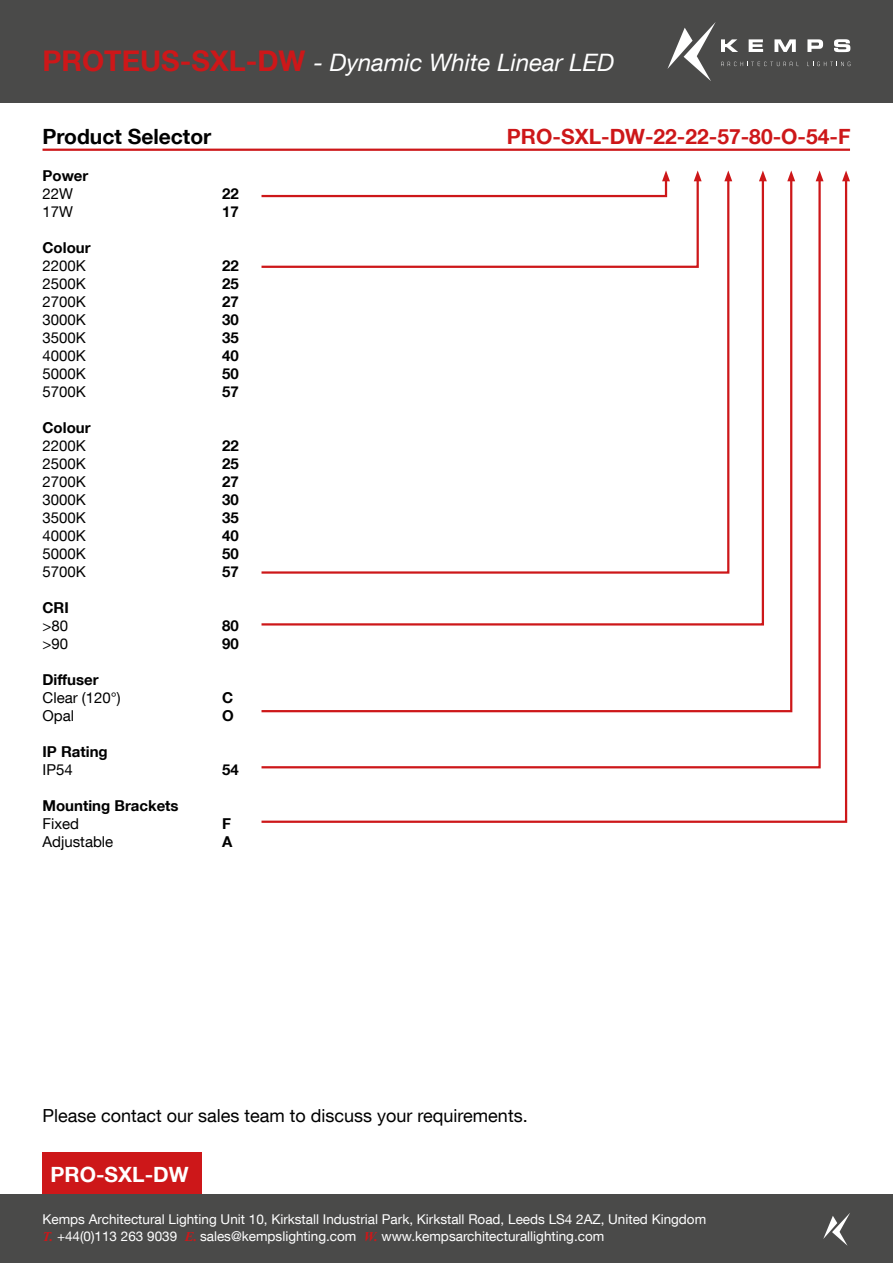
<style>
.page{position:relative;width:893px;height:1263px;background:#fff}
.page>*{position:absolute;margin:0;border:0;box-sizing:border-box;transform-origin:0 0}
.t1{font:italic 24px "Helvetica Neue LT Com";color:#fff}
.t2{font:700 21px "Helvetica Neue LT Com";color:#cd1719}
.t3{font:700 21px "Helvetica Neue LT Com";color:#000}
.t4{font:700 21px "Helvetica Neue LT Com";color:#fff}
.t5{font:18px "Helvetica Neue LT Com";color:#000}
.t6{font:15px "Helvetica Neue LT Com";color:#000}
.t7{font:700 15px "Helvetica Neue LT Com";color:#000}
.t8{font:13.5px/16.2px "Helvetica Neue LT Com";color:#fff}
.s1{font-weight:700;font-style:normal;font-size:28.5px;color:#cd1719}
.s2{font-family:"Times New Roman";font-weight:700;font-style:italic;color:#cd1719}
</style>
<div class="page">
<div style="left:43px;top:1152px;width:159px;height:44px;background:#cd1719"></div>
<div style="left:0;top:0;width:893px;height:102px;background:#4a4a49"></div>
<div style="left:0;top:1194px;width:893px;height:69px;background:#4a4a49"></div>
<svg style="left:823px;top:1213px;width:27px;height:33px"></svg>
<svg style="left:807px;top:39px;width:16px;height:13px"></svg>
<svg style="left:834px;top:39px;width:16px;height:13px"></svg>
<svg style="left:667px;top:22px;width:131px;height:59px"></svg>
<svg style="left:807px;top:62px;width:43px;height:4px"></svg>
<hr style="left:43px;top:149px;width:807px;height:2px;background:#cd1719">
<svg style="left:760px;top:170px;width:6px;height:7px"></svg>
<svg style="left:261px;top:180px;width:587px;height:643px"></svg>
<svg style="left:842px;top:170px;width:8px;height:11px"></svg>
<svg style="left:789px;top:170px;width:5px;height:7px"></svg>
<svg style="left:726px;top:170px;width:5px;height:7px"></svg>
<svg style="left:261px;top:177px;width:561px;height:592px"></svg>
<svg style="left:816px;top:170px;width:7px;height:11px"></svg>
<h1 class="t1" style="left:43px;top:48px;width:573px"><span class="s1">PROTEUS-SXL-DW</span> - Dynamic White Linear LED</h1>
<p class="t3" style="left:43px;top:123px;width:170px">Product Selector</p>
<p class="t2" style="left:507px;top:123px;width:345px">PRO-SXL-DW-22-22-57-80-O-54-F</p>
<p class="t7" style="left:43px;top:166px;width:47px">Power</p>
<p class="t6" style="left:43px;top:185px;width:32px">22W</p>
<p class="t6" style="left:43px;top:203px;width:32px">17W</p>
<p class="t7" style="left:43px;top:238px;width:50px">Colour</p>
<p class="t6" style="left:43px;top:257px;width:45px">2200K</p>
<p class="t6" style="left:43px;top:275px;width:45px">2500K</p>
<p class="t6" style="left:43px;top:293px;width:45px">2700K</p>
<p class="t6" style="left:43px;top:311px;width:45px">3000K</p>
<p class="t6" style="left:43px;top:329px;width:45px">3500K</p>
<p class="t6" style="left:43px;top:347px;width:45px">4000K</p>
<p class="t6" style="left:43px;top:365px;width:45px">5000K</p>
<p class="t6" style="left:43px;top:383px;width:45px">5700K</p>
<p class="t7" style="left:43px;top:418px;width:50px">Colour</p>
<p class="t6" style="left:43px;top:437px;width:45px">2200K</p>
<p class="t6" style="left:43px;top:455px;width:45px">2500K</p>
<p class="t6" style="left:43px;top:473px;width:45px">2700K</p>
<p class="t6" style="left:43px;top:491px;width:45px">3000K</p>
<p class="t6" style="left:43px;top:509px;width:45px">3500K</p>
<p class="t6" style="left:43px;top:527px;width:45px">4000K</p>
<p class="t6" style="left:43px;top:545px;width:45px">5000K</p>
<p class="t6" style="left:43px;top:563px;width:45px">5700K</p>
<p class="t7" style="left:43px;top:598px;width:28px">CRI</p>
<p class="t6" style="left:43px;top:617px;width:27px">&gt;80</p>
<p class="t6" style="left:43px;top:635px;width:27px">&gt;90</p>
<p class="t7" style="left:43px;top:670px;width:58px">Diffuser</p>
<p class="t6" style="left:43px;top:689px;width:80px">Clear (120°)</p>
<p class="t6" style="left:43px;top:707px;width:33px">Opal</p>
<p class="t7" style="left:43px;top:742px;width:67px">IP Rating</p>
<p class="t6" style="left:43px;top:761px;width:32px">IP54</p>
<p class="t7" style="left:43px;top:796px;width:138px">Mounting Brackets</p>
<p class="t6" style="left:43px;top:815px;width:38px">Fixed</p>
<p class="t6" style="left:43px;top:833px;width:72px">Adjustable</p>
<p class="t7" style="left:222px;top:184px;width:18px">22</p>
<p class="t7" style="left:222px;top:202px;width:18px">17</p>
<p class="t7" style="left:222px;top:256px;width:18px">22</p>
<p class="t7" style="left:222px;top:274px;width:18px">25</p>
<p class="t7" style="left:222px;top:292px;width:18px">27</p>
<p class="t7" style="left:222px;top:310px;width:18px">30</p>
<p class="t7" style="left:222px;top:328px;width:18px">35</p>
<p class="t7" style="left:222px;top:346px;width:18px">40</p>
<p class="t7" style="left:222px;top:364px;width:18px">50</p>
<p class="t7" style="left:222px;top:382px;width:18px">57</p>
<p class="t7" style="left:222px;top:436px;width:18px">22</p>
<p class="t7" style="left:222px;top:454px;width:18px">25</p>
<p class="t7" style="left:222px;top:472px;width:18px">27</p>
<p class="t7" style="left:222px;top:490px;width:18px">30</p>
<p class="t7" style="left:222px;top:508px;width:18px">35</p>
<p class="t7" style="left:222px;top:526px;width:18px">40</p>
<p class="t7" style="left:222px;top:544px;width:18px">50</p>
<p class="t7" style="left:222px;top:562px;width:18px">57</p>
<p class="t7" style="left:222px;top:616px;width:18px">80</p>
<p class="t7" style="left:222px;top:634px;width:18px">90</p>
<p class="t7" style="left:222px;top:688px;width:13px">C</p>
<p class="t7" style="left:222px;top:706px;width:13px">O</p>
<p class="t7" style="left:222px;top:760px;width:18px">54</p>
<p class="t7" style="left:222px;top:814px;width:10px">F</p>
<p class="t7" style="left:222px;top:832px;width:12px">A</p>
<p class="t5" style="left:43px;top:1105px;width:487px">Please contact our sales team to discuss your requirements.</p>
<h2 class="t4" style="left:51px;top:1161px;width:140px">PRO-SXL-DW</h2>
<p class="t8" style="left:43px;top:1211px;width:665px">Kemps Architectural Lighting Unit 10, Kirkstall Industrial Park, Kirkstall Road, Leeds LS4 2AZ, United Kingdom<br><span class="s2">T.</span> +44(0)113 263 9039 <span class="s2">E.</span> sales@kempslighting.com <span class="s2">W.</span> www.kempsarchitecturallighting.com</p>
</div>
